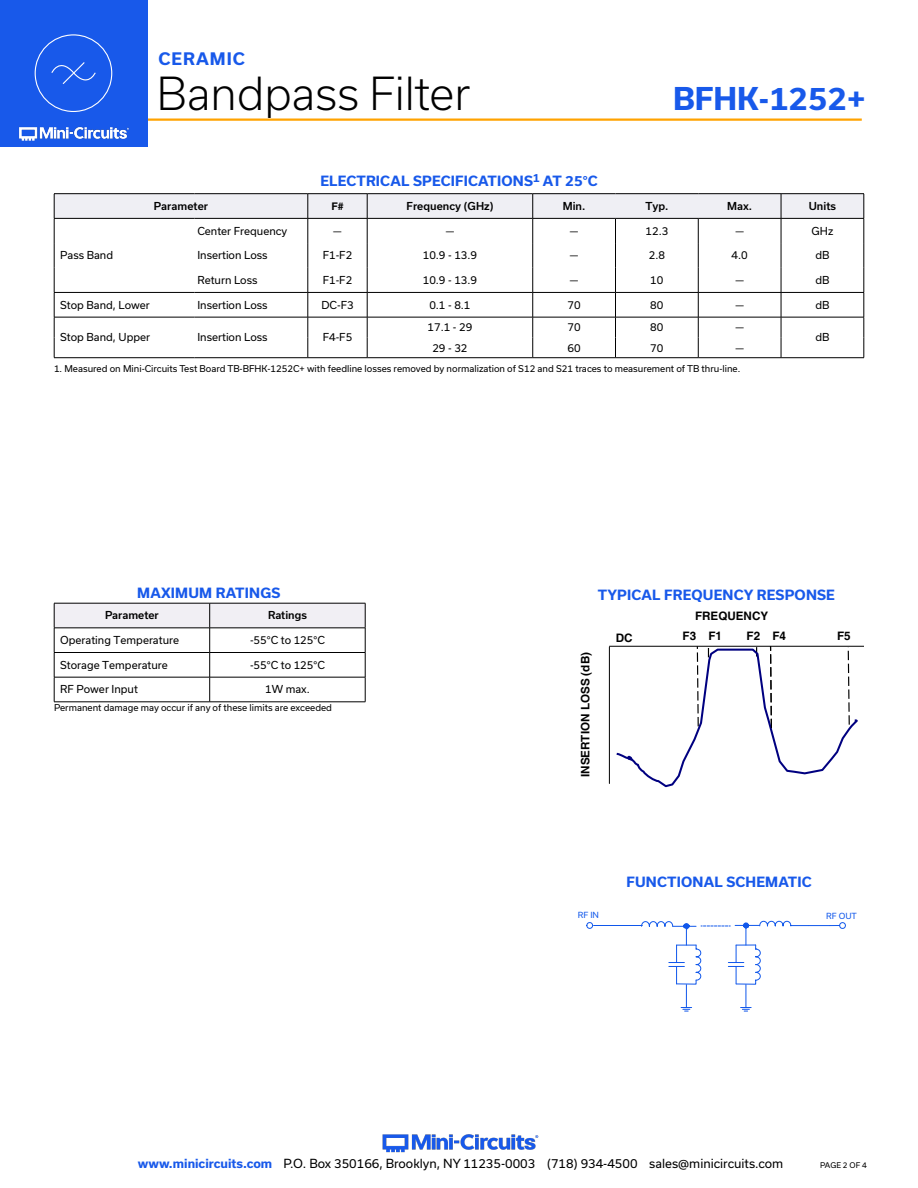
<style>
.page{position:relative;width:918px;height:1188px;background:#fff}
.page>*{position:absolute;margin:0;border:0;box-sizing:border-box;transform-origin:0 0}
.t1{font:300 43.5px "Usual";color:#000}
.t2{font:700 30px "Usual";color:#1859ea}
.t3{font:700 16.5px "Usual";letter-spacing:.065em;color:#1859ea}
.Blue_Headers{font:700 13.5px "Usual";letter-spacing:.015em;color:#1859ea}
.t4{font:12px "Usual";color:#000}
.t5{font:700 11.7px "Helvetica";color:#000}
.Table_Body_Center{font:10.5px "Usual";color:#000}
.Table_Body_Left_Justified{font:10.5px "Usual";color:#000}
.Table_Header_Center{font:500 10.5px "Usual";color:#000}
.t6{font:700 10.5px "Helvetica";color:#000}
.Notes{font:9px "Usual";color:#000}
.t7{font:8.1px "Usual";color:#1057eb}
.t8{font:7.5px "Usual";color:#000}
.s1{font-weight:700;color:#1859ea}
</style>
<div class="page">
<hr style="left:129px;top:118px;width:733px;height:3px;background:#ffa300">
<div style="left:0;top:0;width:147px;height:147px;background:#1859ea"></div>
<img style="left:19px;top:126px;width:110px;height:15px">
<div style="left:35px;top:34px;width:77px;height:78px;border:1px solid #fff;border-radius:50%"></div>
<svg style="left:51px;top:62px;width:45px;height:22px"></svg>
<img style="left:382px;top:1134px;width:157px;height:19px">
<hr style="left:54px;top:193px;width:140px;height:1px;background:#000">
<hr style="left:194px;top:193px;width:114px;height:1px;background:#000">
<hr style="left:308px;top:193px;width:59px;height:1px;background:#000">
<hr style="left:367px;top:193px;width:166px;height:1px;background:#000">
<hr style="left:533px;top:193px;width:83px;height:1px;background:#000">
<hr style="left:616px;top:193px;width:82px;height:1px;background:#000">
<hr style="left:698px;top:193px;width:83px;height:1px;background:#000">
<hr style="left:781px;top:193px;width:83px;height:1px;background:#000">
<svg style="left:54px;top:194px;width:811px;height:164px"></svg>
<hr style="left:54px;top:218px;width:140px;height:1px;background:#000">
<hr style="left:194px;top:218px;width:114px;height:1px;background:#000">
<hr style="left:308px;top:218px;width:59px;height:1px;background:#000">
<hr style="left:367px;top:218px;width:166px;height:1px;background:#000">
<hr style="left:533px;top:218px;width:83px;height:1px;background:#000">
<hr style="left:616px;top:218px;width:82px;height:1px;background:#000">
<hr style="left:698px;top:218px;width:83px;height:1px;background:#000">
<hr style="left:781px;top:218px;width:83px;height:1px;background:#000">
<svg style="left:54px;top:603px;width:312px;height:99px"></svg>
<hr style="left:54px;top:702px;width:156px;height:1px;background:#000">
<hr style="left:210px;top:702px;width:155px;height:1px;background:#000">
<hr style="left:609px;top:646px;width:255px;height:1px;background:#000">
<hr style="left:609px;top:647px;width:1px;height:136px;background:#000">
<svg style="left:614px;top:645px;width:245px;height:142px"></svg>
<svg style="left:586px;top:920px;width:260px;height:92px"></svg>
<h3 class="t3" style="left:158px;top:49px;width:88px">CERAMIC</h3>
<h1 class="t1" style="left:157px;top:68px;width:315px">Bandpass Filter</h1>
<p class="Blue_Headers" style="left:320px;top:173px;width:279px">ELECTRICAL SPECIFICATIONS<sup>1</sup> AT 25°C</p>
<h2 class="t2" style="left:673px;top:81px;width:194px">BFHK-1252+</h2>
<p class="Table_Header_Center" style="left:154px;top:200px;width:56px">Parameter</p>
<p class="t6" style="left:331px;top:200px;width:14px">F#</p>
<p class="Table_Header_Center" style="left:407px;top:200px;width:88px">Frequency (GHz)</p>
<p class="Table_Header_Center" style="left:563px;top:200px;width:24px">Min.</p>
<p class="Table_Header_Center" style="left:645px;top:200px;width:25px">Typ.</p>
<p class="Table_Header_Center" style="left:727px;top:200px;width:26px">Max.</p>
<p class="Table_Header_Center" style="left:809px;top:200px;width:29px">Units</p>
<p class="Table_Body_Center" style="left:197px;top:225px;width:91px">Center Frequency</p>
<p class="Table_Body_Center" style="left:333px;top:225px;width:10px">—</p>
<p class="Table_Body_Center" style="left:446px;top:225px;width:10px">—</p>
<p class="Table_Body_Center" style="left:570px;top:225px;width:10px">—</p>
<p class="Table_Body_Center" style="left:645px;top:225px;width:24px">12.3</p>
<p class="Table_Body_Center" style="left:735px;top:225px;width:10px">—</p>
<p class="Table_Body_Center" style="left:812px;top:225px;width:23px">GHz</p>
<p class="Table_Body_Left_Justified" style="left:60px;top:249px;width:54px">Pass Band</p>
<p class="Table_Body_Center" style="left:197px;top:249px;width:72px">Insertion Loss</p>
<p class="Table_Body_Center" style="left:323px;top:249px;width:31px">F1-F2</p>
<p class="Table_Body_Center" style="left:423px;top:249px;width:56px">10.9 - 13.9</p>
<p class="Table_Body_Center" style="left:570px;top:249px;width:10px">—</p>
<p class="Table_Body_Center" style="left:649px;top:249px;width:18px">2.8</p>
<p class="Table_Body_Center" style="left:732px;top:249px;width:18px">4.0</p>
<p class="Table_Body_Center" style="left:815px;top:249px;width:16px">dB</p>
<p class="Table_Body_Center" style="left:197px;top:274px;width:62px">Return Loss</p>
<p class="Table_Body_Center" style="left:323px;top:274px;width:31px">F1-F2</p>
<p class="Table_Body_Center" style="left:423px;top:274px;width:56px">10.9 - 13.9</p>
<p class="Table_Body_Center" style="left:570px;top:274px;width:10px">—</p>
<p class="Table_Body_Center" style="left:650px;top:274px;width:15px">10</p>
<p class="Table_Body_Center" style="left:735px;top:274px;width:10px">—</p>
<p class="Table_Body_Center" style="left:815px;top:274px;width:16px">dB</p>
<p class="Table_Body_Left_Justified" style="left:60px;top:299px;width:91px">Stop Band, Lower</p>
<p class="Table_Body_Center" style="left:197px;top:299px;width:72px">Insertion Loss</p>
<p class="Table_Body_Center" style="left:321px;top:299px;width:34px">DC-F3</p>
<p class="Table_Body_Center" style="left:429px;top:299px;width:43px">0.1 - 8.1</p>
<p class="Table_Body_Center" style="left:568px;top:299px;width:15px">70</p>
<p class="Table_Body_Center" style="left:650px;top:299px;width:15px">80</p>
<p class="Table_Body_Center" style="left:735px;top:299px;width:10px">—</p>
<p class="Table_Body_Center" style="left:815px;top:299px;width:16px">dB</p>
<p class="Table_Body_Left_Justified" style="left:60px;top:331px;width:91px">Stop Band, Upper</p>
<p class="Table_Body_Center" style="left:197px;top:331px;width:72px">Insertion Loss</p>
<p class="Table_Body_Center" style="left:323px;top:331px;width:31px">F4-F5</p>
<p class="Table_Body_Center" style="left:428px;top:321px;width:46px">17.1 - 29</p>
<p class="Table_Body_Center" style="left:568px;top:321px;width:15px">70</p>
<p class="Table_Body_Center" style="left:650px;top:321px;width:15px">80</p>
<p class="Table_Body_Center" style="left:735px;top:321px;width:10px">—</p>
<p class="Table_Body_Center" style="left:815px;top:331px;width:16px">dB</p>
<p class="Table_Body_Center" style="left:432px;top:342px;width:37px">29 - 32</p>
<p class="Table_Body_Center" style="left:568px;top:342px;width:15px">60</p>
<p class="Table_Body_Center" style="left:650px;top:342px;width:15px">70</p>
<p class="Table_Body_Center" style="left:735px;top:342px;width:10px">—</p>
<p class="Notes" style="left:54px;top:363px;width:688px">1. Measured on Mini-Circuits Test Board TB-BFHK-1252C+ with feedline losses removed by normalization of S12 and S21 traces to measurement of TB thru-line.</p>
<p class="Blue_Headers" style="left:137px;top:586px;width:145px">MAXIMUM RATINGS</p>
<p class="Table_Header_Center" style="left:105px;top:609px;width:55px">Parameter</p>
<p class="Table_Header_Center" style="left:268px;top:609px;width:40px">Ratings</p>
<p class="Table_Body_Left_Justified" style="left:60px;top:634px;width:120px">Operating Temperature</p>
<p class="Table_Body_Left_Justified" style="left:250px;top:634px;width:76px">-55°C to 125°C</p>
<p class="Table_Body_Left_Justified" style="left:60px;top:659px;width:109px">Storage Temperature</p>
<p class="Table_Body_Left_Justified" style="left:250px;top:659px;width:76px">-55°C to 125°C</p>
<p class="Table_Body_Left_Justified" style="left:60px;top:683px;width:79px">RF Power Input</p>
<p class="Table_Body_Left_Justified" style="left:265px;top:683px;width:46px">1W max.</p>
<p class="Notes" style="left:54px;top:703px;width:280px">Permanent damage may occur if any of these limits are exceeded</p>
<p class="Blue_Headers" style="left:598px;top:587px;width:239px">TYPICAL FREQUENCY RESPONSE</p>
<p class="t5" style="left:695px;top:609px;width:75px">FREQUENCY</p>
<p class="t5" style="left:578px;top:777px;width:127px;rotate:-90deg">INSERTION LOSS (dB)</p>
<p class="t5" style="left:616px;top:630px;width:18px">DC</p>
<p class="t5" style="left:683px;top:629px;width:41px">F3 F1</p>
<p class="t5" style="left:746px;top:629px;width:15px">F2</p>
<p class="t5" style="left:772px;top:629px;width:15px">F4</p>
<p class="t5" style="left:837px;top:629px;width:15px">F5</p>
<p class="Blue_Headers" style="left:627px;top:874px;width:187px">FUNCTIONAL SCHEMATIC</p>
<p class="t7" style="left:578px;top:911px;width:23px">RF IN</p>
<p class="t7" style="left:826px;top:911px;width:32px">RF OUT</p>
<h3 class="t4" style="left:138px;top:1157px;width:647px"><span class="s1">www.minicircuits.com</span> P.O. Box 350166, Brooklyn, NY 11235-0003 (718) 934-4500 sales@minicircuits.com</h3>
<p class="t8" style="left:820px;top:1161px;width:48px">PAGE 2 OF 4</p>
</div>
